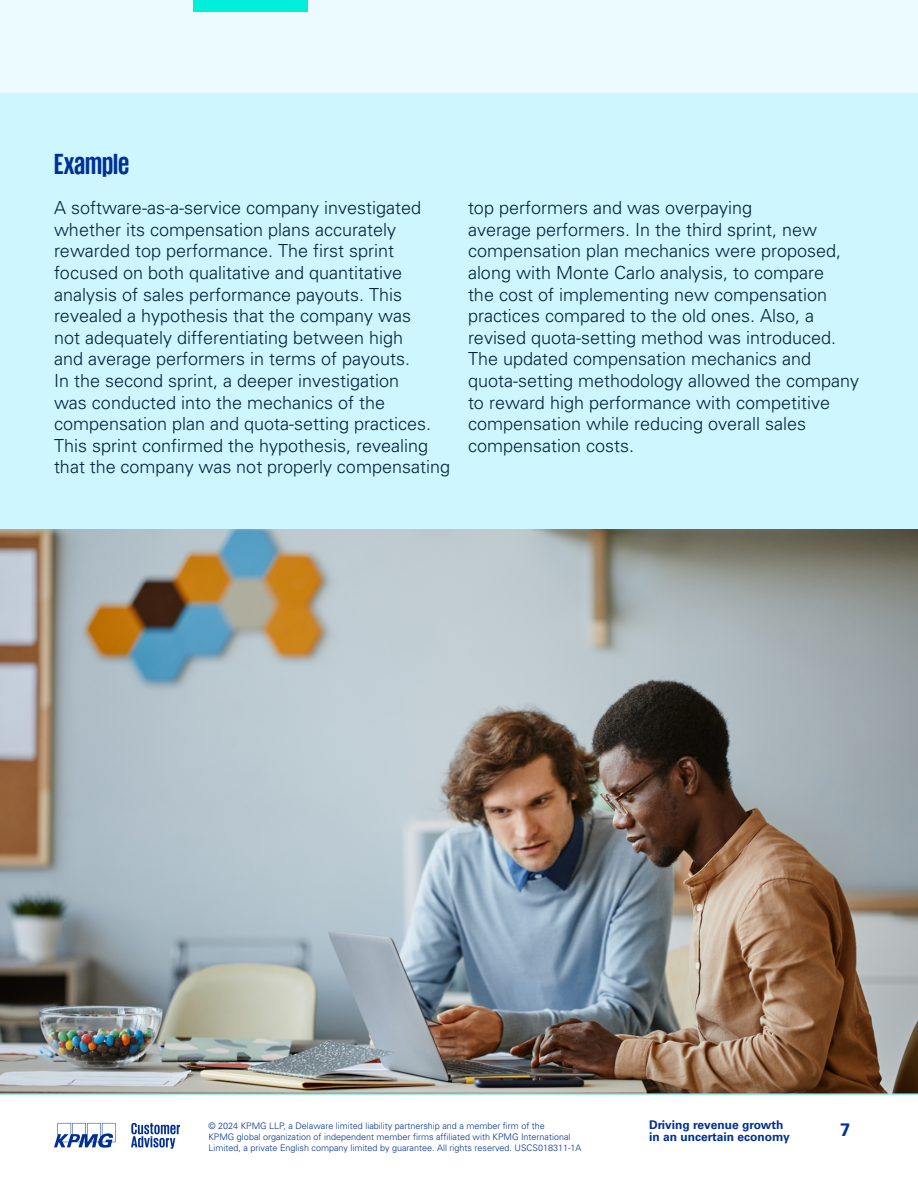
<style>
.page{position:relative;width:918px;height:1188px;background:#fff}
.page>*{position:absolute;margin:0;border:0;box-sizing:border-box;transform-origin:0 0}
.t1{font:700 30px "KPMG";color:#003093}
.t2{font:300 18px/21.6px "Univers";color:#04233e}
.t3{font:700 18px "Univers";color:#003093}
.t4{font:700 12px/12px "Univers";color:#003093}
.t5{font:300 9px/10.8px "Univers";color:#003093}
</style>
<div class="page">
<img style="left:0;top:528px;width:918px;height:567px">
<div style="left:0;top:93px;width:918px;height:435px;background:#cdf6ff"></div>
<div style="left:0;top:0;width:918px;height:93px;background:#ebfbff"></div>
<svg style="left:54px;top:1123px;width:62px;height:25px"></svg>
<svg style="left:131px;top:1123px;width:49px;height:26px"></svg>
<div style="left:193px;top:0;width:115px;height:11px;background:#00efda"></div>
<h1 class="t1" style="left:54px;top:149px;width:77px">Example</h1>
<p class="t2" style="left:54px;top:197px;width:398px">A software-as-a-service company investigated whether its compensation plans accurately rewarded top performance. The first sprint focused on both qualitative and quantitative analysis of sales performance payouts. This revealed a hypothesis that the company was<br>not adequately differentiating between high<br>and average performers in terms of payouts.<br>In the second sprint, a deeper investigation<br>was conducted into the mechanics of the compensation plan and quota-setting practices.<br>This sprint confirmed the hypothesis, revealing that the company was not properly compensating</p>
<p class="t2" style="left:468px;top:197px;width:393px">top performers and was overpaying<br>average performers. In the third sprint, new compensation plan mechanics were proposed, along with Monte Carlo analysis, to compare<br>the cost of implementing new compensation practices compared to the old ones. Also, a revised quota-setting method was introduced.<br>The updated compensation mechanics and quota-setting methodology allowed the company to reward high performance with competitive compensation while reducing overall sales compensation costs.</p>
<p class="t5" style="left:208px;top:1121px;width:375px">© 2024 KPMG LLP, a Delaware limited liability partnership and a member firm of the<br>KPMG global organization of independent member firms affiliated with KPMG International<br>Limited, a private English company limited by guarantee. All rights reserved. USCS018311-1A</p>
<p class="t4" style="left:649px;top:1119px;width:142px">Driving revenue growth in an uncertain economy</p>
<p class="t3" style="left:840px;top:1120px;width:12px">7</p>
</div>
